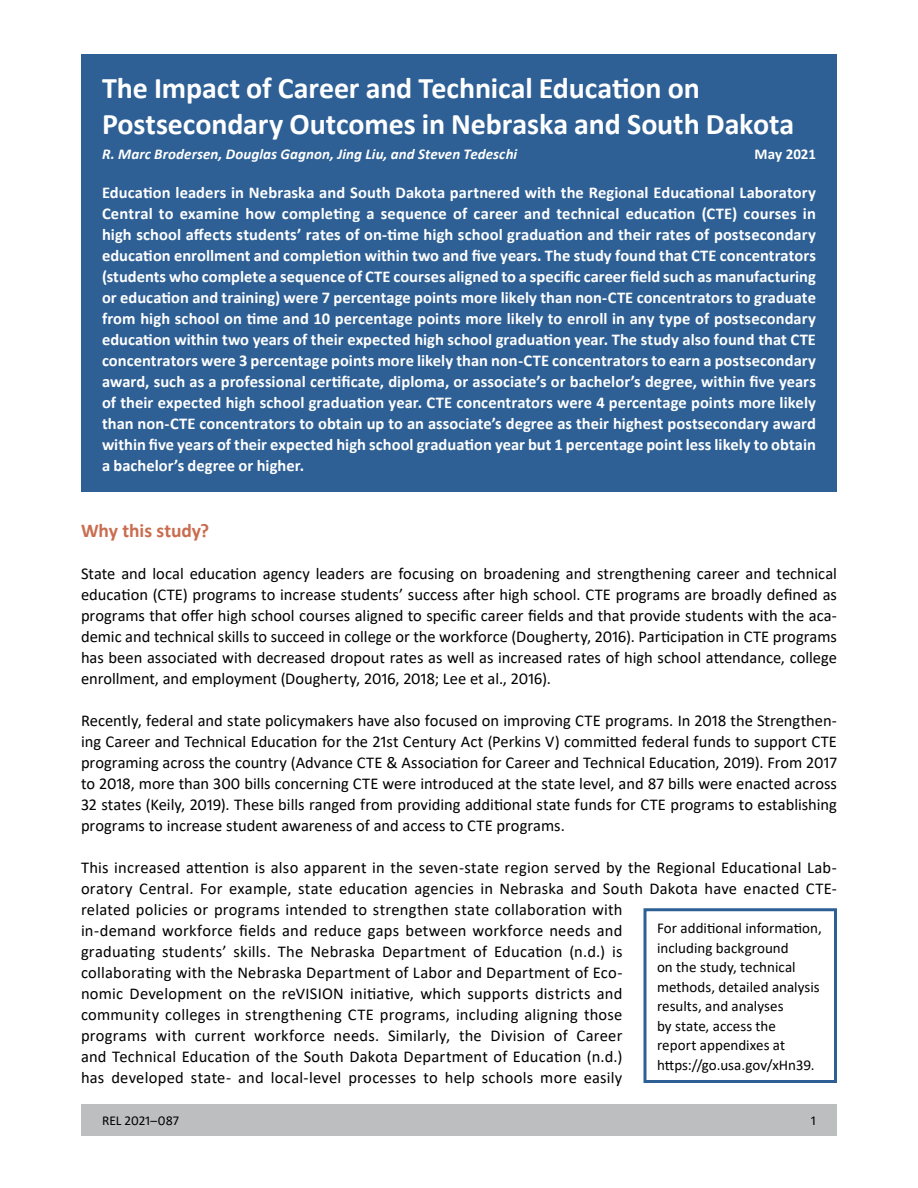
<style>
.page{position:relative;width:918px;height:1188px;background:#fff}
.page>*{position:absolute;margin:0;border:0;box-sizing:border-box;transform-origin:0 0}
.t1{font:700 30px/36px "Calibri";letter-spacing:-.005em;color:#fff}
.t2{font:700 19.5px "Calibri";color:#c96d4f}
.t3{font:16.5px/21px "Calibri";letter-spacing:.01em;color:#000;text-align:justify}
.t4{font:700 16.5px/21px "Calibri";letter-spacing:.005em;color:#fff;text-align:justify}
.t5{font:15px/19.5px "Calibri";letter-spacing:.005em;color:#000}
.t6{font:italic 700 15px "Calibri";letter-spacing:.005em;color:#fff}
.t7{font:700 15px "Calibri";color:#fff}
.t8{font:13.5px "Calibri";color:#000}
</style>
<div class="page">
<div style="left:81px;top:1104px;width:756px;height:32px;background:#bcbec0"></div>
<div style="left:644px;top:908px;width:193px;height:175px;border:3px solid #2e6095"></div>
<div style="left:81px;top:54px;width:756px;height:438px;background:#2e6095"></div>
<p class="t1" style="left:102px;top:69px;width:694px">The Impact of Career and Technical Education on<br>Postsecondary Outcomes in Nebraska and South Dakota</p>
<p class="t6" style="left:102px;top:143px;width:417px">R. Marc Brodersen, Douglas Gagnon, Jing Liu, and Steven Tedeschi</p>
<p class="t7" style="left:755px;top:143px;width:63px">May 2021</p>
<p class="t4" style="left:102px;top:182px;width:716px">Education leaders in Nebraska and South Dakota partnered with the Regional Educational Laboratory Central to examine how completing a sequence of career and technical education (CTE) courses in high school affects students’ rates of on-time high school graduation and their rates of postsecondary education enrollment and completion within two and five years. The study found that CTE concentrators (students who complete a sequence of CTE courses aligned to a specific career field such as manufacturing or education and training) were 7 percentage points more likely than non-CTE concentrators to graduate from high school on time and 10 percentage points more likely to enroll in any type of postsecondary education within two years of their expected high school graduation year. The study also found that CTE concentrators were 3 percentage points more likely than non-CTE concentrators to earn a postsecondary award, such as a professional certificate, diploma, or associate’s or bachelor’s degree, within five years of their expected high school graduation year. CTE concentrators were 4 percentage points more likely than non-CTE concentrators to obtain up to an associate’s degree as their highest postsecondary award within five years of their expected high school graduation year but 1 percentage point less likely to obtain a bachelor’s degree or higher.</p>
<h2 class="t2" style="left:81px;top:517px;width:130px">Why this study?</h2>
<p class="t3" style="left:81px;top:563px;width:758px">State and local education agency leaders are focusing on broadening and strengthening career and technical education (CTE) programs to increase students’ success after high school. CTE programs are broadly defined as programs that offer high school courses aligned to specific career fields and that provide students with the aca&shy;demic and technical skills to succeed in college or the workforce (Dougherty, 2016). Participation in CTE programs has been associated with decreased dropout rates as well as increased rates of high school attendance, college enrollment, and employment (Dougherty, 2016, 2018; Lee et al., 2016).</p>
<p class="t3" style="left:81px;top:710px;width:758px">Recently, federal and state policymakers have also focused on improving CTE programs. In 2018 the Strengthen&shy;ing Career and Technical Education for the 21st Century Act (Perkins V) committed federal funds to support CTE programing across the country (Advance CTE &amp; Association for Career and Technical Education, 2019). From 2017 to 2018, more than 300 bills concerning CTE were introduced at the state level, and 87 bills were enacted across 32 states (Keily, 2019). These bills ranged from providing additional state funds for CTE programs to establishing programs to increase student awareness of and access to CTE programs.</p>
<p class="t3" style="left:81px;top:857px;width:757px;text-align:left">This increased attention is also apparent in the seven-state region served by the Regional Educational Lab&shy;oratory Central. For example, state education agencies in Nebraska and South Dakota have enacted CTE&shy;related policies or programs intended to strengthen state collaboration with<br>in-demand workforce fields and reduce gaps between workforce needs and<br>graduating students’ skills. The Nebraska Department of Education (n.d.) is<br>collaborating with the Nebraska Department of Labor and Department of Eco-<br>nomic Development on the reVISION initiative, which supports districts and<br>community colleges in strengthening CTE programs, including aligning those<br>programs with current workforce needs. Similarly, the Division of Career<br>and Technical Education of the South Dakota Department of Education (n.d.)<br>has developed state- and local-level processes to help schools more easily</p>
<p class="t5" style="left:657px;top:918px;width:166px">For additional information, including background<br>on the study, technical methods, detailed analysis results, and analyses<br>by state, access the<br>report appendixes at https://go.usa.gov/xHn39.</p>
<p class="t8" style="left:102px;top:1111px;width:79px">REL 2021–087</p>
<p class="t8" style="left:811px;top:1111px;width:6px">1</p>
</div>
